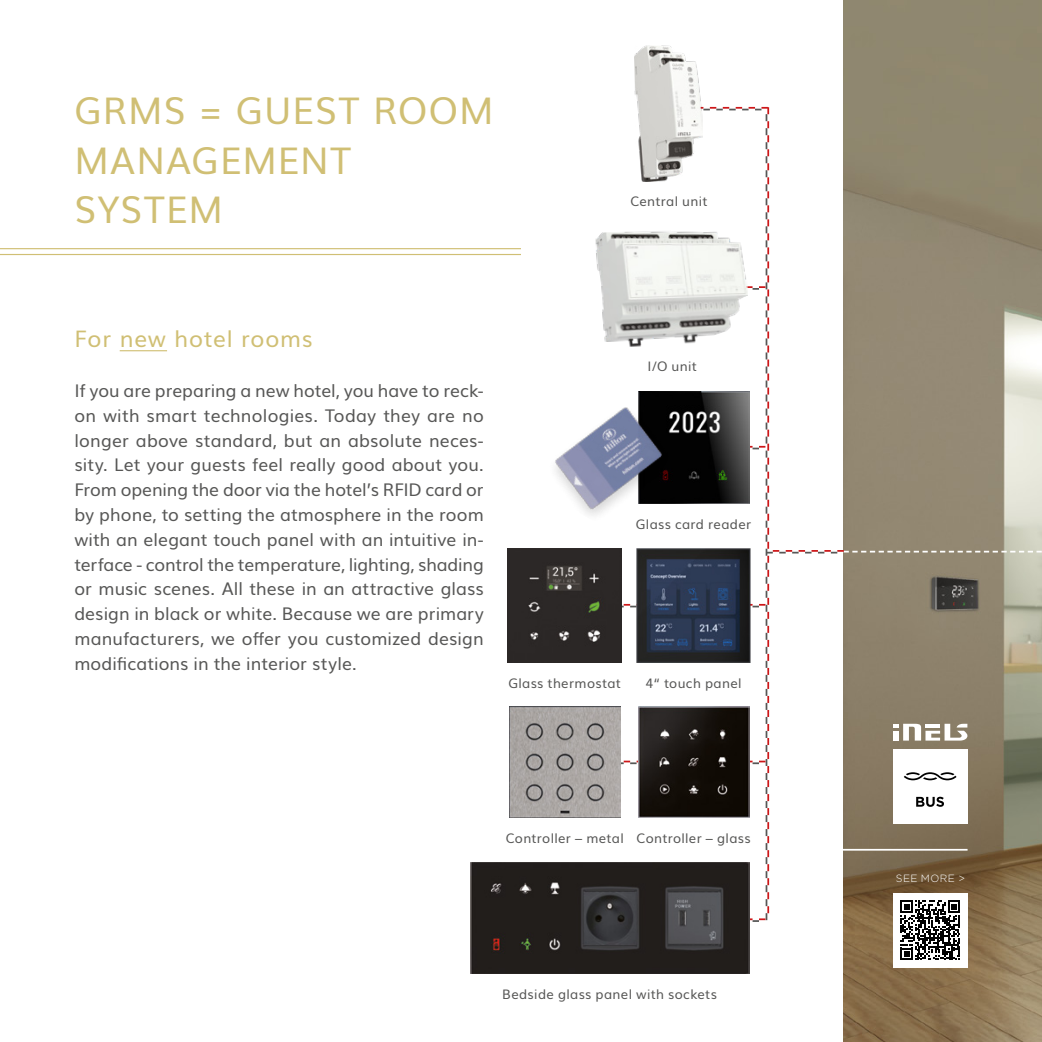
<style>
.page{position:relative;width:1042px;height:1042px;background:#fff}
.page>*{position:absolute;margin:0;border:0;box-sizing:border-box;transform-origin:0 0}
.t1{font:36.75px/49.7px "Muli";letter-spacing:.03em;color:#d0bf74}
.t2{font:22.75px "Muli";letter-spacing:.035em;color:#d0bf74}
.t3{font:17.5px/24.8px "Muli";letter-spacing:.005em;color:#575756;text-align:justify}
.t4{font:13.12px "Muli";letter-spacing:.025em;color:#575756}
.t5{font:300 10.5px "Gotham";letter-spacing:.045em;color:#fff}
</style>
<div class="page">
<hr style="left:0;top:248px;width:521px;height:1px;background:#d0bf74">
<hr style="left:0;top:254px;width:521px;height:1px;background:#d0bf74">
<svg style="left:620px;top:760px;width:18px;height:4px"></svg>
<svg style="left:622px;top:604px;width:14px;height:3px"></svg>
<img style="left:843px;top:0;width:199px;height:1042px">
<img style="left:634px;top:46px;width:68px;height:136px">
<img style="left:595px;top:231px;width:93px;height:116px">
<img style="left:638px;top:707px;width:50px;height:111px">
<img style="left:470px;top:862px;width:279px;height:111px">
<img style="left:636px;top:548px;width:52px;height:115px">
<img style="left:508px;top:548px;width:114px;height:115px">
<img style="left:509px;top:707px;width:111px;height:111px">
<img style="left:684px;top:392px;width:4px;height:111px">
<img style="left:555px;top:391px;width:129px;height:125px">
<div style="left:893px;top:893px;width:74px;height:74px;background:#fff"></div>
<svg style="left:688px;top:107px;width:354px;height:853px"></svg>
<hr style="left:793px;top:849px;width:174px;height:1px;background:#fff">
<hr style="left:120px;top:350px;width:47px;height:1px;background:#d0bf74">
<h1 class="t1" style="left:74px;top:83px;width:421px">GRMS = GUEST ROOM<br>MANAGEMENT<br>SYSTEM</h1>
<p class="t4" style="left:630px;top:191px;width:79px">Central unit</p>
<h2 class="t2" style="left:74px;top:320px;width:240px">For new hotel rooms</h2>
<p class="t3" style="left:74px;top:377px;width:411px">If you are preparing a new hotel, you have to reck&shy;on with smart technologies. Today they are no longer above standard, but an absolute neces&shy;sity. Let your guests feel really good about you.<br>From opening the door via the hotel’s RFID card or by phone, to setting the atmosphere in the room with an elegant touch panel with an intuitive in&shy;terface - control the temperature, lighting, shading or music scenes. All these in an attractive glass design in black or white. Because we are primary manufacturers, we offer you customized design modifications in the interior style.</p>
<p class="t4" style="left:647px;top:356px;width:51px">I/O unit</p>
<p class="t4" style="left:636px;top:513px;width:117px">Glass card reader</p>
<p class="t4" style="left:508px;top:672px;width:114px">Glass thermostat</p>
<p class="t4" style="left:645px;top:672px;width:98px">4“ touch panel</p>
<p class="t4" style="left:506px;top:827px;width:119px">Controller – metal</p>
<p class="t4" style="left:636px;top:827px;width:116px">Controller – glass</p>
<p class="t4" style="left:502px;top:983px;width:216px">Bedside glass panel with sockets</p>
<p class="t5" style="left:896px;top:871px;width:70px">SEE MORE &gt;</p>
</div>
